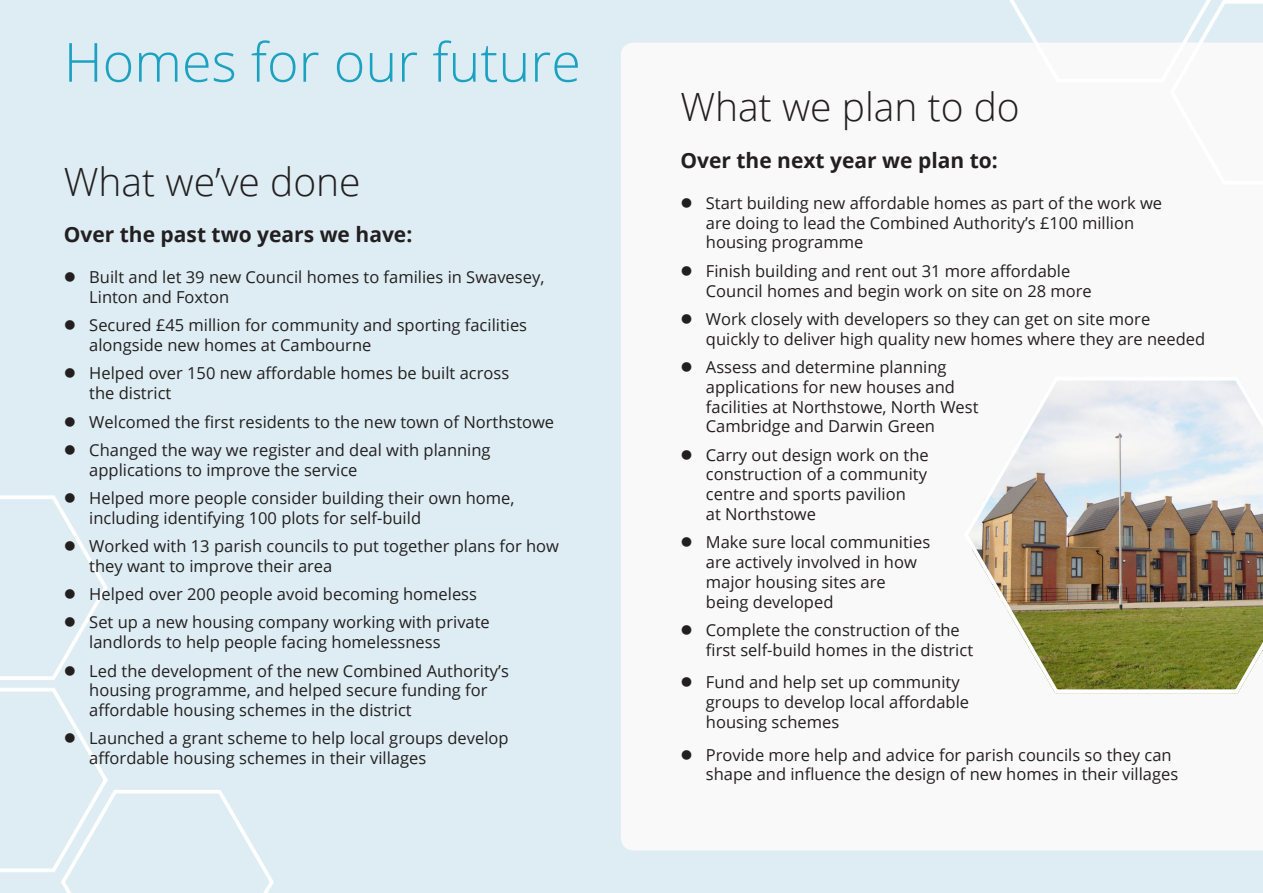
<style>
.page{position:relative;width:1263px;height:893px;background:#ddedf3}
.page>*{position:absolute;margin:0;border:0;box-sizing:border-box;transform-origin:0 0}
.t1{font:300 54px "Open Sans";color:#1ca1c1}
.t2{font:300 39px "Open Sans";color:#231f20}
.t3{font:700 21px "Open Sans";color:#231f20}
.t4{font:16.5px/19.8px "Open Sans";color:#231f20}
</style>
<div class="page">
<div style="left:621px;top:43px;width:642px;height:807px;background:#f9f9f9"></div>
<svg style="left:1001px;top:0;width:262px;height:188px"></svg>
<img style="left:962px;top:375px;width:301px;height:321px">
<svg style="left:682px;top:198px;width:9px;height:10px"></svg>
<svg style="left:682px;top:266px;width:9px;height:9px"></svg>
<svg style="left:682px;top:314px;width:9px;height:10px"></svg>
<svg style="left:682px;top:362px;width:9px;height:10px"></svg>
<svg style="left:682px;top:450px;width:9px;height:9px"></svg>
<svg style="left:682px;top:537px;width:9px;height:10px"></svg>
<svg style="left:682px;top:625px;width:9px;height:10px"></svg>
<svg style="left:682px;top:677px;width:9px;height:10px"></svg>
<svg style="left:682px;top:750px;width:9px;height:9px"></svg>
<svg style="left:0;top:495px;width:274px;height:398px"></svg>
<p class="t1" style="left:64px;top:25px;width:519px">Homes for our future</p>
<p class="t2" style="left:64px;top:155px;width:298px">What we’ve done</p>
<p class="t3" style="left:64px;top:220px;width:350px">Over the past two years we have:</p>
<p class="t4" style="left:89px;top:267px;width:457px">Built and let 39 new Council homes to families in Swavesey,<br>Linton and Foxton</p>
<p class="t4" style="left:89px;top:315px;width:439px">Secured £45 million for community and sporting facilities alongside new homes at Cambourne</p>
<p class="t4" style="left:89px;top:363px;width:421px">Helped over 150 new affordable homes be built across the district</p>
<p class="t4" style="left:89px;top:411px;width:466px">Welcomed the first residents to the new town of Northstowe</p>
<p class="t4" style="left:89px;top:439px;width:403px">Changed the way we register and deal with planning applications to improve the service</p>
<p class="t4" style="left:89px;top:488px;width:427px">Helped more people consider building their own home, including identifying 100 plots for self-build</p>
<p class="t4" style="left:89px;top:536px;width:471px">Worked with 13 parish councils to put together plans for how they want to improve their area</p>
<p class="t4" style="left:89px;top:584px;width:389px">Helped over 200 people avoid becoming homeless</p>
<p class="t4" style="left:89px;top:612px;width:402px">Set up a new housing company working with private landlords to help people facing homelessness</p>
<p class="t4" style="left:89px;top:660px;width:421px">Led the development of the new Combined Authority’s housing programme, and helped secure funding for affordable housing schemes in the district</p>
<p class="t4" style="left:89px;top:728px;width:421px">Launched a grant scheme to help local groups develop affordable housing schemes in their villages</p>
<p class="t2" style="left:680px;top:80px;width:341px">What we plan to do</p>
<p class="t3" style="left:680px;top:145px;width:319px">Over the next year we plan to:</p>
<p class="t4" style="left:706px;top:192px;width:458px">Start building new affordable homes as part of the work we are doing to lead the Combined Authority’s £100 million housing programme</p>
<p class="t4" style="left:706px;top:260px;width:387px">Finish building and rent out 31 more affordable<br>Council homes and begin work on site on 28 more</p>
<p class="t4" style="left:706px;top:308px;width:501px">Work closely with developers so they can get on site more quickly to deliver high quality new homes where they are needed</p>
<p class="t4" style="left:706px;top:357px;width:274px">Assess and determine planning applications for new houses and facilities at Northstowe, North West<br>Cambridge and Darwin Green</p>
<p class="t4" style="left:706px;top:444px;width:224px">Carry out design work on the construction of a community centre and sports pavilion<br>at Northstowe</p>
<p class="t4" style="left:706px;top:532px;width:226px">Make sure local communities are actively involved in how major housing sites are being developed</p>
<p class="t4" style="left:706px;top:620px;width:269px">Complete the construction of the first self-build homes in the district</p>
<p class="t4" style="left:706px;top:672px;width:265px">Fund and help set up community groups to develop local affordable housing schemes</p>
<p class="t4" style="left:706px;top:744px;width:474px">Provide more help and advice for parish councils so they can shape and influence the design of new homes in their villages</p>
</div>
